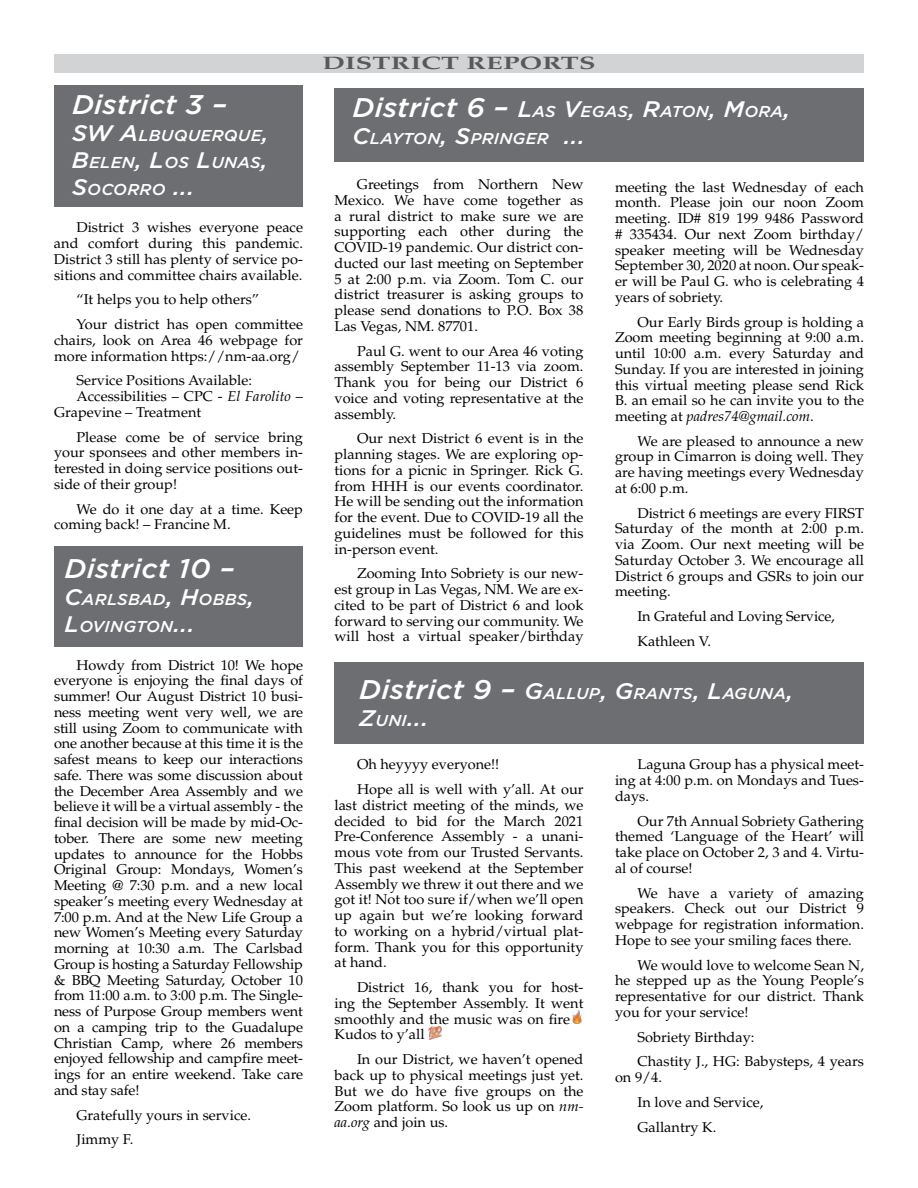
<style>
.page{position:relative;width:918px;height:1188px;background:#fff}
.page>*{position:absolute;margin:0;border:0;box-sizing:border-box;transform-origin:0 0}
.t1{font:italic 500 27px "Gotham";letter-spacing:.01em;color:#fff;scale:1.05 1}
.t2{font:italic 500 22.5px "Gotham";color:#fff;scale:1.05 1}
.t3{font:700 18px "Palatino";letter-spacing:.01em;color:#58595b;scale:1.5 1}
.t4{font:italic 500 15.75px/27px "Gotham";letter-spacing:.015em;color:#fff;scale:1.05 1}
.t5{font:14.25px/15.8px "Palatino";color:#000;text-align:justify}
.s1{font-size:22.5px}
.s2{font-style:italic}
.s3{font-size:27px}
.s4{font-size:15.75px}
</style>
<div class="page">
<div style="left:54px;top:54px;width:810px;height:19px;background:#d1d3d4"></div>
<img style="left:571px;top:1010px;width:13px;height:14px">
<img style="left:428px;top:1026px;width:14px;height:14px">
<div style="left:54px;top:86px;width:249px;height:121px;background:#6d6e71"></div>
<div style="left:54px;top:546px;width:249px;height:101px;background:#6d6e71"></div>
<div style="left:334px;top:88px;width:530px;height:74px;background:#6d6e71"></div>
<div style="left:334px;top:662px;width:530px;height:82px;background:#6d6e71"></div>
<h1 class="t1" style="left:72px;top:87px;width:149px">District 3 –</h1>
<p class="t4" style="left:72px;top:122px;width:189px;text-align:justify"><span class="s1">SW A</span>LBUQUERQUE<span class="s1">, B</span>ELEN<span class="s1">, L</span>OS <span class="s1">L</span>UNAS<span class="s1">, S</span>OCORRO <span class="s1">...</span></p>
<p class="t5" style="left:54px;top:220px;width:251px;text-indent:23px">District 3 wishes everyone peace and comfort during this pandemic.<br>District 3 still has plenty of service po&shy;sitions and committee chairs available.</p>
<p class="t5" style="left:77px;top:287px;width:228px;line-height:24.8px">“It helps you to help others”<br>Your district has open committee</p>
<p class="t5" style="left:54px;top:332px;width:251px">chairs, look on Area 46 webpage for more information https://nm-aa.org/</p>
<p class="t5" style="left:77px;top:373px;width:177px">Service Positions Available:</p>
<p class="t5" style="left:77px;top:389px;width:228px">Accessibilities – CPC - <span class="s2">El Farolito</span> –</p>
<p class="t5" style="left:54px;top:404px;width:149px">Grapevine – Treatment</p>
<p class="t5" style="left:54px;top:429px;width:251px;text-indent:23px">Please come be of service bring your sponsees and other members in&shy;terested in doing service positions out&shy;side of their group!</p>
<p class="t5" style="left:54px;top:501px;width:251px;text-indent:23px">We do it one day at a time. Keep coming back! – Francine M.</p>
<h1 class="t1" style="left:64px;top:551px;width:164px">District 10 –</h1>
<p class="t4" style="left:64px;top:586px;width:183px"><span class="s1">C</span>ARLSBAD<span class="s1">, H</span>OBBS<span class="s1">,<br>L</span>OVINGTON<span class="s1">...</span></p>
<p class="t5" style="left:54px;top:657px;width:251px;text-indent:23px">Howdy from District 10! We hope everyone is enjoying the final days of summer! Our August District 10 busi&shy;ness meeting went very well, we are still using Zoom to communicate with one another because at this time it is the safest means to keep our interactions safe. There was some discussion about the December Area Assembly and we believe it will be a virtual assembly - the final decision will be made by mid-Oc&shy;tober. There are some new meeting updates to announce for the Hobbs Original Group: Mondays, Women’s Meeting @ 7:30 p.m. and a new local speaker’s meeting every Wednesday at 7:00 p.m. And at the New Life Group a new Women’s Meeting every Saturday morning at 10:30 a.m. The Carlsbad Group is hosting a Saturday Fellowship &amp; BBQ Meeting Saturday, October 10 from 11:00 a.m. to 3:00 p.m. The Single&shy;ness of Purpose Group members went on a camping trip to the Guadalupe Christian Camp, where 26 members enjoyed fellowship and campfire meet&shy;ings for an entire weekend. Take care and stay safe!</p>
<p class="t5" style="left:77px;top:1103px;width:176px;line-height:24.8px">Gratefully yours in service.<br>Jimmy F.</p>
<p class="t3" style="left:322px;top:52px;width:58px">DISTRIC</p>
<p class="t3" style="left:441px;top:52px;width:102px">T REPORTS</p>
<p class="t4" style="left:352px;top:97px;width:418px"><span class="s3">District 6 –</span> <span class="s1">L</span>AS <span class="s1">V</span>EGAS<span class="s1">, R</span>ATON<span class="s1">, M</span>ORA<span class="s1">,<br>C</span>LAYTON<span class="s1">, S</span>PRINGER <span class="s1">...</span></p>
<p class="t5" style="left:615px;top:179px;width:251px">meeting the last Wednesday of each month. Please join our noon Zoom meeting. ID# 819 199 9486 Password # 335434. Our next Zoom birthday/ speaker meeting will be Wednesday September 30, 2020 at noon. Our speak&shy;er will be Paul G. who is celebrating 4 years of sobriety.</p>
<p class="t5" style="left:615px;top:314px;width:251px;text-indent:23px">Our Early Birds group is holding a Zoom meeting beginning at 9:00 a.m. until 10:00 a.m. every Saturday and Sunday. If you are interested in joining this virtual meeting please send Rick B. an email so he can invite you to the meeting at <span class="s2">padres74@gmail.com</span>.</p>
<p class="t5" style="left:615px;top:433px;width:251px;text-indent:23px">We are pleased to announce a new group in Cimarron is doing well. They are having meetings every Wednesday at 6:00 p.m.</p>
<p class="t5" style="left:615px;top:505px;width:251px;text-indent:23px">District 6 meetings are every FIRST Saturday of the month at 2:00 p.m. via Zoom. Our next meeting will be Saturday October 3. We encourage all District 6 groups and GSRs to join our meeting.</p>
<p class="t5" style="left:638px;top:604px;width:199px;line-height:24.8px">In Grateful and Loving Service,<br>Kathleen V.</p>
<p class="t4" style="left:359px;top:680px;width:415px"><span class="s3">District 9 –</span> <span class="s1">G</span>ALLUP<span class="s1">, G</span>RANTS<span class="s1">, L</span>AGUNA<span class="s1">,</span></p>
<h2 class="t2" style="left:359px;top:703px;width:67px">Z<span class="s4">UNI</span>...</h2>
<p class="t5" style="left:615px;top:757px;width:251px;text-indent:22px">Laguna Group has a physical meet&shy;ing at 4:00 p.m. on Mondays and Tues&shy;days.</p>
<p class="t5" style="left:615px;top:813px;width:251px;text-indent:23px">Our 7th Annual Sobriety Gathering themed ‘Language of the Heart’ will take place on October 2, 3 and 4. Virtu&shy;al of course!</p>
<p class="t5" style="left:615px;top:885px;width:251px;text-indent:23px">We have a variety of amazing speakers. Check out our District 9 webpage for registration information.<br>Hope to see your smiling faces there.</p>
<p class="t5" style="left:615px;top:957px;width:251px;text-indent:23px">We would love to welcome Sean N, he stepped up as the Young People’s representative for our district. Thank you for your service!</p>
<p class="t5" style="left:638px;top:1025px;width:228px;line-height:24.8px">Sobriety Birthday:<br>Chastity J., HG: Babysteps, 4 years</p>
<p class="t5" style="left:638px;top:1065px;width:128px;line-height:24.8px;text-align:left;text-indent:-23px">on 9/4.<br>In love and Service,<br>Gallantry K.</p>
<p class="t5" style="left:334px;top:177px;width:251px;text-indent:23px">Greetings from Northern New Mexico. We have come together as a rural district to make sure we are supporting each other during the COVID-19 pandemic. Our district con&shy;ducted our last meeting on September 5 at 2:00 p.m. via Zoom. Tom C. our district treasurer is asking groups to please send donations to P.O. Box 38<br>Las Vegas, NM. 87701.</p>
<p class="t5" style="left:334px;top:343px;width:251px;text-indent:23px">Paul G. went to our Area 46 voting assembly September 11-13 via zoom.<br>Thank you for being our District 6 voice and voting representative at the assembly.</p>
<p class="t5" style="left:334px;top:431px;width:251px;text-indent:23px">Our next District 6 event is in the planning stages. We are exploring op&shy;tions for a picnic in Springer. Rick G. from HHH is our events coordinator.<br>He will be sending out the information for the event. Due to COVID-19 all the guidelines must be followed for this in-person event.</p>
<p class="t5" style="left:334px;top:566px;width:251px;text-indent:23px">Zooming Into Sobriety is our new&shy;est group in Las Vegas, NM. We are ex&shy;cited to be part of District 6 and look forward to serving our community. We will host a virtual speaker/birthday</p>
<p class="t5" style="left:357px;top:752px;width:228px;line-height:24.8px">Oh heyyyy everyone!!<br>Hope all is well with y’all. At our</p>
<p class="t5" style="left:334px;top:797px;width:251px">last district meeting of the minds, we decided to bid for the March 2021<br>Pre-Conference Assembly - a unani&shy;mous vote from our Trusted Servants.<br>This past weekend at the September Assembly we threw it out there and we got it! Not too sure if/when we’ll open up again but we’re looking forward to working on a hybrid/virtual plat&shy;form. Thank you for this opportunity at hand.</p>
<p class="t5" style="left:334px;top:980px;width:251px;text-align:left;text-indent:23px">District 16, thank you for host&shy;ing the September Assembly. It went smoothly and the music was on fire<br>Kudos to y’all</p>
<p class="t5" style="left:334px;top:1052px;width:251px;text-indent:23px">In our District, we haven’t opened back up to physical meetings just yet.<br>But we do have five groups on the Zoom platform. So look us up on <span class="s2">nm&shy;aa.org</span> and join us.</p>
</div>
